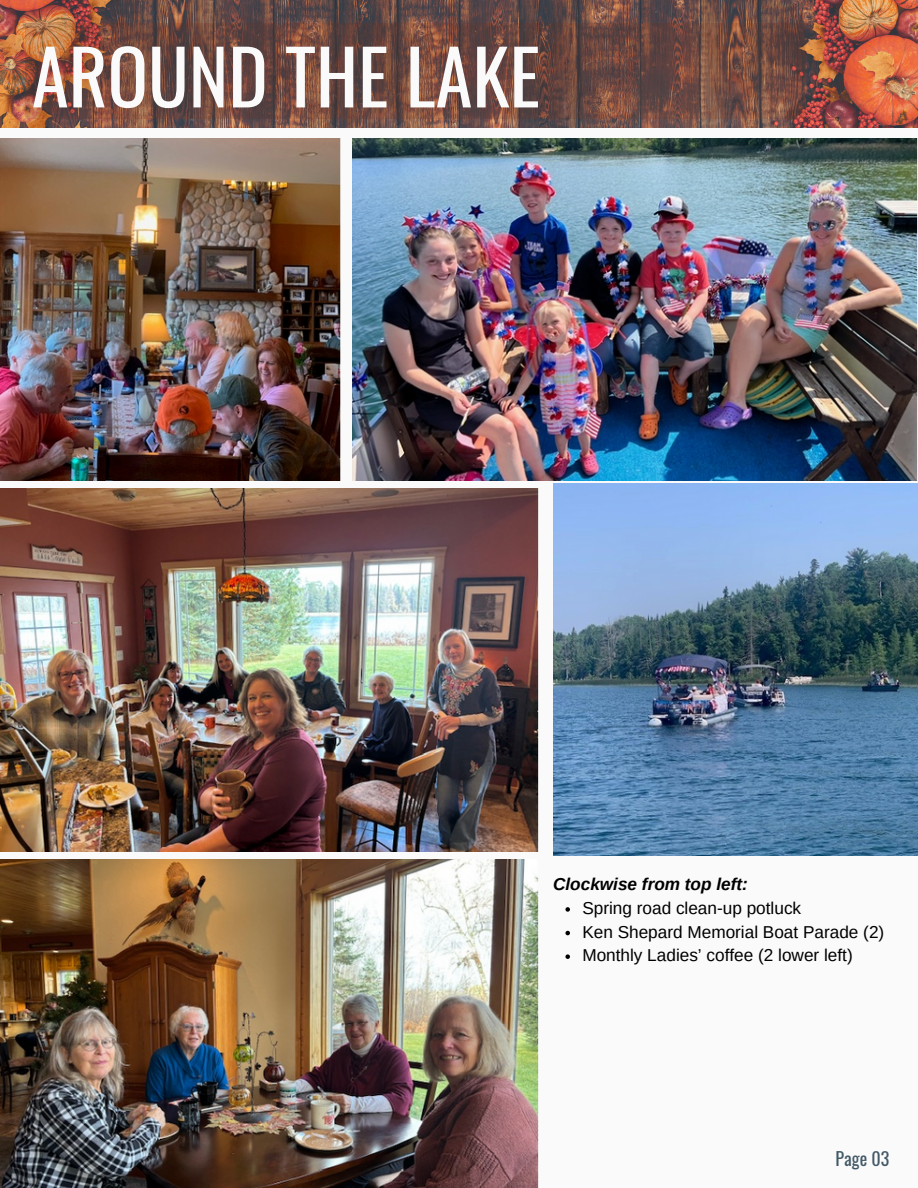
<style>
.page{position:relative;width:918px;height:1188px;background:#fafafa}
.page>*{position:absolute;margin:0;border:0;box-sizing:border-box;transform-origin:0 0}
.t1{font:75px "Oswald";color:#fafafa}
.t2{font:18px "Oswald";color:#435967}
.t3{font:17.25px "Arimo";color:#000}
.t4{font:italic 700 17.25px "Arimo";color:#000}
</style>
<div class="page">
<img style="left:0;top:138px;width:341px;height:342px">
<img style="left:0;top:0;width:918px;height:127px">
<svg style="left:25px;top:23px;width:780px;height:96px;background:#714a40"></svg>
<img style="left:553px;top:483px;width:365px;height:373px">
<img style="left:0;top:488px;width:539px;height:363px">
<img style="left:353px;top:138px;width:565px;height:342px">
<img style="left:0;top:859px;width:539px;height:329px">
<svg style="left:565px;top:907px;width:5px;height:5px"></svg>
<svg style="left:565px;top:931px;width:5px;height:4px"></svg>
<svg style="left:565px;top:954px;width:5px;height:5px"></svg>
<p class="t1" style="left:32px;top:18px;width:510px">AROUND THE LAKE</p>
<p class="t4" style="left:553px;top:875px;width:196px">Clockwise from top left:</p>
<p class="t3" style="left:582px;top:898px;width:220px">Spring road clean-up potluck</p>
<p class="t3" style="left:582px;top:922px;width:303px">Ken Shepard Memorial Boat Parade (2)</p>
<p class="t3" style="left:582px;top:946px;width:272px">Monthly Ladies’ coffee (2 lower left)</p>
<p class="t2" style="left:836px;top:1144px;width:55px">Page 03</p>
</div>
